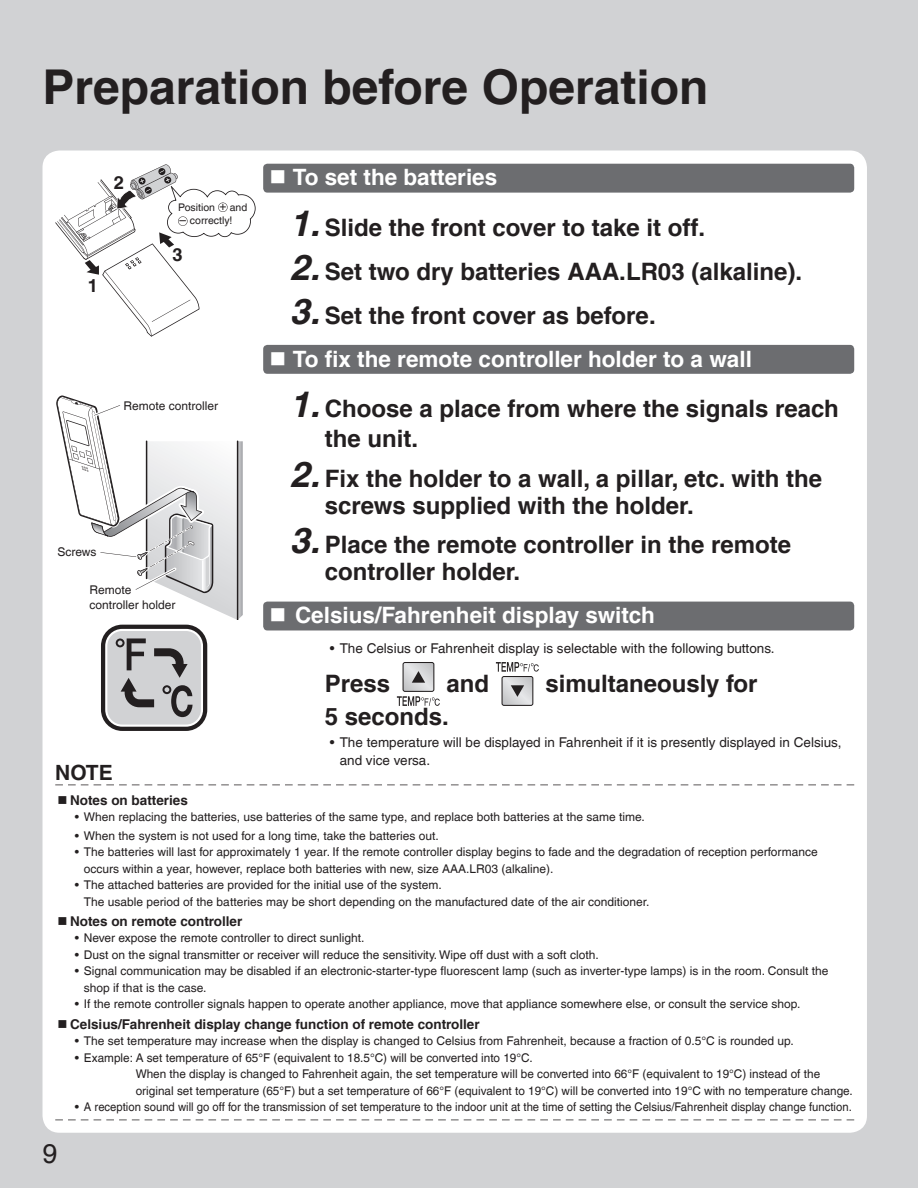
<style>
.page{position:relative;width:918px;height:1188px;background:#fff}
.page>*{position:absolute;margin:0;border:0;box-sizing:border-box;transform-origin:0 0}
.t1{font:700 48px "Helvetica LT Com";color:#231f20}
.t2{font:27px "Helvetica LT Com";color:#231f20}
.t3{font:700 24px/27px "Helvetica LT Com";color:#231f20}
.t4{font:700 22.5px "Helvetica LT Com";color:#fff}
.t5{font:700 21px "Helvetica LT Com";color:#231f20}
.t6{font:700 18.3px "Helvetica LT Com";color:#231f20}
.t7{font:13.5px/18px "Helvetica LT Com";color:#231f20}
.t8{font:700 13.5px "Helvetica LT Com";color:#231f20}
.t9{font:12px/16.5px "Helvetica LT Com";color:#231f20}
.t10{font:10.5px/13.5px "Helvetica LT Com";color:#231f20}
.s1{font-style:italic;font-size:36px}
</style>
<div class="page">
<div style="left:0;top:0;width:917px;height:1188px;background:#d1d2d4"></div>
<div style="left:43px;top:151px;width:824px;height:982px;background:#fff;border-radius:17px"></div>
<div style="left:263px;top:164px;width:591px;height:29px;background:#6c6d70;border-radius:4px"></div>
<svg style="left:55px;top:164px;width:201px;height:173px"></svg>
<div style="left:263px;top:345px;width:591px;height:29px;background:#6c6d70;border-radius:4px"></div>
<svg style="left:56px;top:395px;width:187px;height:224px"></svg>
<div style="left:263px;top:602px;width:591px;height:28px;background:#6c6d70;border-radius:4px"></div>
<div style="left:101px;top:625px;width:106px;height:106px;background:#231f20;border-radius:21px"></div>
<div style="left:105px;top:629px;width:98px;height:98px;background:#fff;border-radius:17px"></div>
<div style="left:107px;top:631px;width:94px;height:94px;background:#d1d2d4;border-radius:15px"></div>
<svg style="left:116px;top:638px;width:77px;height:79px"></svg>
<svg style="left:397px;top:662px;width:43px;height:44px"></svg>
<svg style="left:496px;top:662px;width:43px;height:44px"></svg>
<svg style="left:55px;top:785px;width:33px;height:1px"></svg>
<svg style="left:94px;top:785px;width:211px;height:1px"></svg>
<svg style="left:311px;top:785px;width:45px;height:1px"></svg>
<svg style="left:362px;top:785px;width:160px;height:1px"></svg>
<svg style="left:528px;top:785px;width:45px;height:1px"></svg>
<svg style="left:579px;top:785px;width:211px;height:1px"></svg>
<svg style="left:796px;top:785px;width:45px;height:1px"></svg>
<svg style="left:55px;top:1120px;width:33px;height:1px"></svg>
<svg style="left:94px;top:1120px;width:211px;height:1px"></svg>
<svg style="left:311px;top:1120px;width:45px;height:1px"></svg>
<svg style="left:362px;top:1120px;width:160px;height:1px"></svg>
<svg style="left:528px;top:1120px;width:45px;height:1px"></svg>
<svg style="left:579px;top:1120px;width:211px;height:1px"></svg>
<svg style="left:796px;top:1120px;width:45px;height:1px"></svg>
<svg style="left:917px;top:0;width:1px;height:1188px"></svg>
<h1 class="t1" style="left:43px;top:58px;width:667px">Preparation before Operation</h1>
<h3 class="t6" style="left:88px;top:274px;width:12px">1</h3>
<h3 class="t6" style="left:114px;top:171px;width:12px">2</h3>
<h3 class="t4" style="left:293px;top:164px;width:206px">To set the batteries</h3>
<p class="t10" style="left:178px;top:200px;width:38px">Position</p>
<p class="t10" style="left:190px;top:200px;width:59px;text-indent:40px">and correctly!</p>
<p class="t9" style="left:219px;top:198px;width:9px">+</p>
<p class="t9" style="left:180px;top:212px;width:8px">–</p>
<h3 class="t3" style="left:290px;top:214px;width:417px"><span class="s1">1.</span> Slide the front cover to take it off.</h3>
<h3 class="t3" style="left:290px;top:258px;width:514px"><span class="s1">2.</span> Set two dry batteries AAA.LR03 (alkaline).</h3>
<h3 class="t3" style="left:290px;top:302px;width:368px"><span class="s1">3.</span> Set the front cover as before.</h3>
<h3 class="t4" style="left:293px;top:345px;width:461px">To fix the remote controller holder to a wall</h3>
<h3 class="t6" style="left:173px;top:244px;width:12px">3</h3>
<h3 class="t3" style="left:325px;top:393px;width:516px;line-height:30px;text-indent:-35px"><span class="s1">1.</span> Choose a place from where the signals reach the unit.</h3>
<h3 class="t3" style="left:325px;top:465px;width:499px;text-indent:-35px"><span class="s1">2.</span> Fix the holder to a wall, a pillar, etc. with the screws supplied with the holder.</h3>
<h3 class="t3" style="left:325px;top:531px;width:468px;text-indent:-35px"><span class="s1">3.</span> Place the remote controller in the remote controller holder.</h3>
<h3 class="t4" style="left:295px;top:602px;width:361px">Celsius/Fahrenheit display switch</h3>
<p class="t7" style="left:330px;top:639px;width:446px">• The Celsius or Fahrenheit display is selectable with the following buttons.</p>
<h3 class="t3" style="left:325px;top:670px;width:67px">Press</h3>
<h3 class="t3" style="left:447px;top:670px;width:44px">and</h3>
<h3 class="t3" style="left:546px;top:670px;width:214px">simultaneously for</h3>
<h3 class="t3" style="left:325px;top:703px;width:126px">5 seconds.</h3>
<p class="t7" style="left:340px;top:733px;width:503px;text-indent:-10px">• The temperature will be displayed in Fahrenheit if it is presently displayed in Celsius, and vice versa.</p>
<p class="t9" style="left:123px;top:398px;width:96px">Remote controller</p>
<p class="t9" style="left:57px;top:544px;width:41px">Screws</p>
<p class="t9" style="left:89px;top:583px;width:88px;line-height:14.4px">Remote controller holder</p>
<h3 class="t5" style="left:55px;top:760px;width:59px">NOTE</h3>
<p class="t8" style="left:70px;top:792px;width:119px">Notes on batteries</p>
<p class="t9" style="left:75px;top:809px;width:571px">• When replacing the batteries, use batteries of the same type, and replace both batteries at the same time.</p>
<p class="t9" style="left:75px;top:827px;width:365px">• When the system is not used for a long time, take the batteries out.</p>
<p class="t9" style="left:84px;top:844px;width:735px;text-indent:-9px">• The batteries will last for approximately 1 year. If the remote controller display begins to fade and the degradation of reception performance occurs within a year, however, replace both batteries with new, size AAA.LR03 (alkaline).</p>
<p class="t9" style="left:84px;top:877px;width:567px;text-indent:-9px">• The attached batteries are provided for the initial use of the system.<br>The usable period of the batteries may be short depending on the manufactured date of the air conditioner.</p>
<p class="t8" style="left:70px;top:913px;width:174px">Notes on remote controller</p>
<p class="t9" style="left:75px;top:930px;width:291px">• Never expose the remote controller to direct sunlight.</p>
<p class="t9" style="left:75px;top:946px;width:525px">• Dust on the signal transmitter or receiver will reduce the sensitivity. Wipe off dust with a soft cloth.</p>
<p class="t9" style="left:84px;top:963px;width:746px;text-indent:-9px">• Signal communication may be disabled if an electronic-starter-type fluorescent lamp (such as inverter-type lamps) is in the room. Consult the shop if that is the case.</p>
<p class="t9" style="left:75px;top:996px;width:727px">• If the remote controller signals happen to operate another appliance, move that appliance somewhere else, or consult the service shop.</p>
<p class="t8" style="left:70px;top:1016px;width:411px">Celsius/Fahrenheit display change function of remote controller</p>
<p class="t9" style="left:75px;top:1033px;width:720px">• The set temperature may increase when the display is changed to Celsius from Fahrenheit, because a fraction of 0.5°C is rounded up.</p>
<p class="t9" style="left:136px;top:1049px;width:719px;text-indent:-61px">• Example: A set temperature of 65°F (equivalent to 18.5°C) will be converted into 19°C.<br>When the display is changed to Fahrenheit again, the set temperature will be converted into 66°F (equivalent to 19°C) instead of the original set temperature (65°F) but a set temperature of 66°F (equivalent to 19°C) will be converted into 19°C with no temperature change.</p>
<p class="t9" style="left:75px;top:1099px;width:778px">• A reception sound will go off for the transmission of set temperature to the indoor unit at the time of setting the Celsius/Fahrenheit display change function.</p>
<h2 class="t2" style="left:43px;top:1138px;width:17px">9</h2>
</div>
